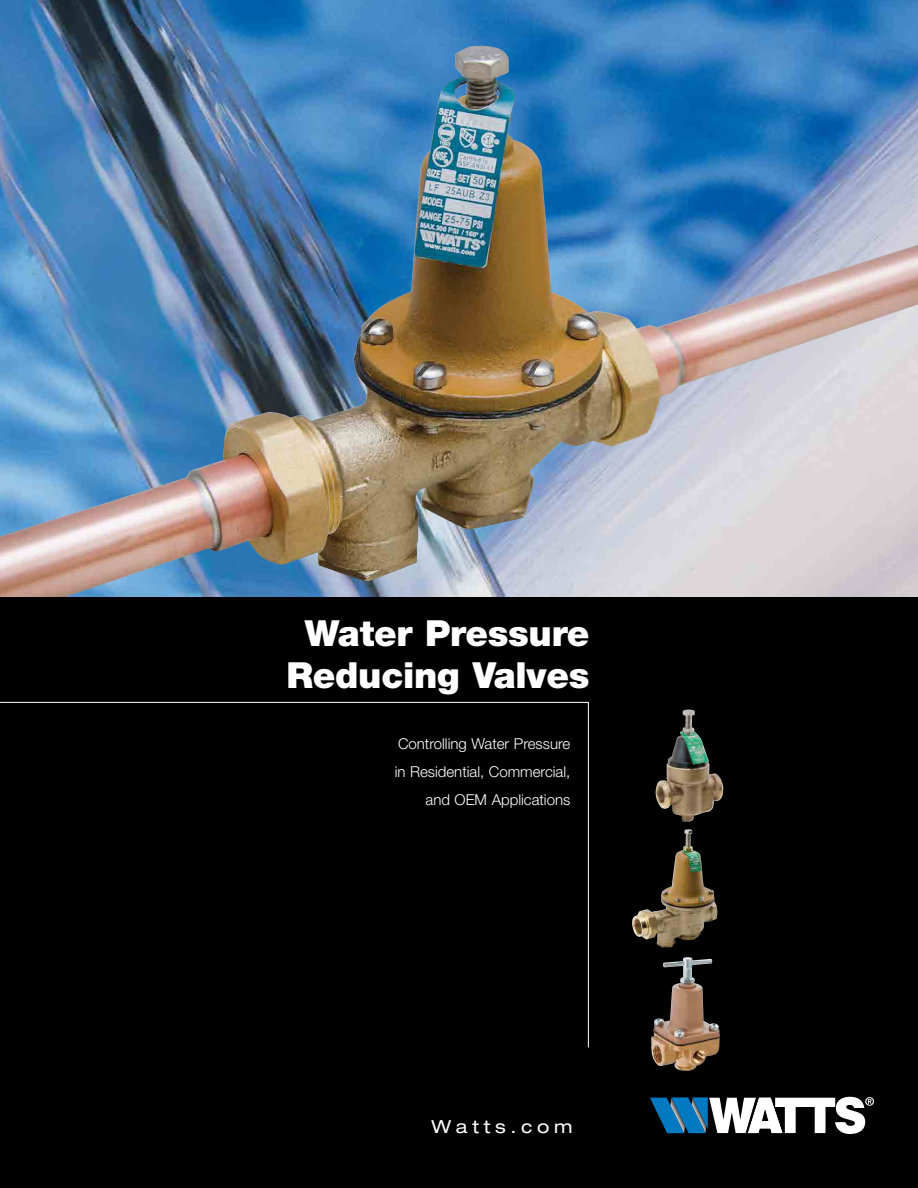
<style>
.page{position:relative;width:918px;height:1188px;background:#fff}
.page>*{position:absolute;margin:0;border:0;box-sizing:border-box;transform-origin:0 0}
.t1{font:900 36px/42px "Helvetica Neue LT Std";letter-spacing:-.005em;color:#fff;text-align:center}
.t2{font:expanded 18px "Helvetica Neue LT Std";letter-spacing:.26em;color:#fff}
.t3{font:300 15px/28px "Helvetica Neue LT Std";color:#fff;text-align:right}
</style>
<div class="page">
<img style="left:0;top:0;width:918px;height:598px">
<img style="left:0;top:46px;width:689px;height:552px">
<div style="left:0;top:598px;width:918px;height:590px;background:#000"></div>
<svg style="left:650px;top:1097px;width:224px;height:37px"></svg>
<svg style="left:0;top:702px;width:589px;height:346px"></svg>
<img style="left:655px;top:710px;width:69px;height:112px">
<img style="left:632px;top:830px;width:86px;height:117px">
<img style="left:651px;top:957px;width:69px;height:114px">
<h1 class="t1" style="left:286px;top:612px;width:305px">Water Pressure<br>Reducing Valves</h1>
<p class="t3" style="left:395px;top:730px;width:177px">Controlling Water Pressure in Residential, Commercial, and OEM Applications</p>
<p class="t2" style="left:432px;top:1116px;width:142px">Watts.com</p>
</div>
